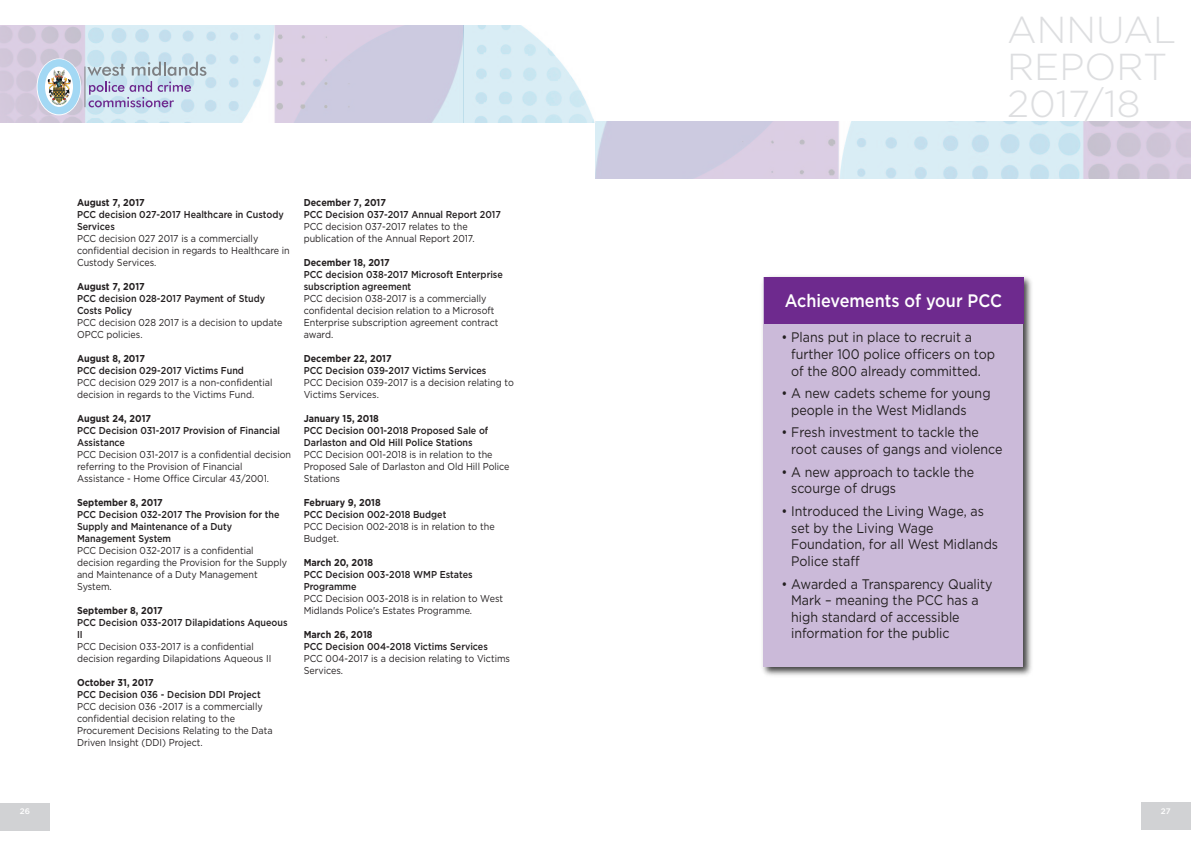
<style>
.page{position:relative;width:1191px;height:842px;background:#fff}
.page>*{position:absolute;margin:0;border:0;box-sizing:border-box;transform-origin:0 0}
.t1{font:300 37.5px/36.9px "Gotham";color:#dddee0}
.t2{font:500 18px "Gotham";color:#fff;scale:.9 1}
.t3{font:13.9px/16.6px "Gotham";color:#231f20;scale:.9 1}
.t4{font:10px/12px "Gotham";color:#231f20;scale:.9 1}
.t5{font:500 10px/12px "Gotham";color:#231f20;scale:.9 1}
.t6{font:700 10px "Gotham";color:#231f20;scale:.9 1}
.t7{font:500 8px "Gotham";color:#fff}
</style>
<div class="page">
<img style="left:762px;top:276px;width:270px;height:400px">
<div style="left:763px;top:277px;width:259px;height:390px;background:#cbbad9"></div>
<img style="left:595px;top:122px;width:596px;height:57px">
<div style="left:1141px;top:802px;width:50px;height:27px;background:#d1d2d4"></div>
<div style="left:0;top:803px;width:50px;height:27px;background:#d1d2d4"></div>
<img style="left:0;top:26px;width:595px;height:96px">
<svg style="left:37px;top:58px;width:44px;height:57px"></svg>
<svg style="left:41px;top:63px;width:36px;height:48px"></svg>
<div style="left:38px;top:59px;width:42px;height:55px;border:7px solid #a3d8f4;border-radius:50%"></div>
<img style="left:50px;top:71px;width:19px;height:32px">
<svg style="left:87px;top:62px;width:119px;height:45px"></svg>
<hr style="left:84px;top:67px;width:1px;height:40px;background:#7e8083">
<div style="left:763px;top:277px;width:260px;height:46px;background:#6e2a8e"></div>
<p class="t6" style="left:77px;top:196px;width:77px">August 7, 2017</p>
<p class="t5" style="left:77px;top:208px;width:231px">PCC decision 027-2017 Healthcare in Custody<br>Services</p>
<p class="t4" style="left:77px;top:232px;width:238px">PCC decision 027 2017 is a commercially confidential decision in regards to Healthcare in<br>Custody Services.</p>
<p class="t6" style="left:77px;top:280px;width:77px">August 7, 2017</p>
<p class="t5" style="left:77px;top:292px;width:210px">PCC decision 028-2017 Payment of Study<br>Costs Policy</p>
<p class="t4" style="left:77px;top:316px;width:230px">PCC decision 028 2017 is a decision to update<br>OPCC policies.</p>
<p class="t6" style="left:77px;top:352px;width:77px">August 8, 2017</p>
<p class="t5" style="left:77px;top:364px;width:187px">PCC decision 029-2017 Victims Fund</p>
<p class="t4" style="left:77px;top:376px;width:219px">PCC decision 029 2017 is a non-confidential decision in regards to the Victims Fund.</p>
<p class="t6" style="left:77px;top:412px;width:84px">August 24, 2017</p>
<p class="t5" style="left:77px;top:424px;width:227px">PCC Decision 031-2017 Provision of Financial<br>Assistance</p>
<p class="t4" style="left:77px;top:448px;width:239px">PCC Decision 031-2017 is a confidential decision referring to the Provision of Financial<br>Assistance - Home Office Circular 43/2001.</p>
<p class="t6" style="left:77px;top:496px;width:97px">September 8, 2017</p>
<p class="t5" style="left:77px;top:508px;width:226px">PCC Decision 032-2017 The Provision for the<br>Supply and Maintenance of a Duty<br>Management System</p>
<p class="t4" style="left:77px;top:544px;width:235px">PCC Decision 032-2017 is a confidential decision regarding the Provision for the Supply and Maintenance of a Duty Management System.</p>
<p class="t6" style="left:77px;top:604px;width:97px">September 8, 2017</p>
<p class="t5" style="left:77px;top:616px;width:235px">PCC Decision 033-2017 Dilapidations Aqueous<br>II</p>
<p class="t4" style="left:77px;top:640px;width:217px">PCC Decision 033-2017 is a confidential decision regarding Dilapidations Aqueous II</p>
<p class="t6" style="left:77px;top:676px;width:87px">October 31, 2017</p>
<p class="t5" style="left:77px;top:688px;width:206px">PCC Decision 036 - Decision DDI Project</p>
<p class="t4" style="left:77px;top:700px;width:219px">PCC decision 036 -2017 is a commercially confidential decision relating to the Procurement Decisions Relating to the Data Driven Insight (DDI) Project.</p>
<p class="t6" style="left:304px;top:196px;width:93px">December 7, 2017</p>
<p class="t5" style="left:304px;top:208px;width:220px">PCC Decision 037-2017 Annual Report 2017</p>
<p class="t4" style="left:304px;top:220px;width:191px">PCC decision 037-2017 relates to the publication of the Annual Report 2017.</p>
<p class="t6" style="left:304px;top:256px;width:97px">December 18, 2017</p>
<p class="t5" style="left:304px;top:268px;width:223px">PCC decision 038-2017 Microsoft Enterprise subscription agreement</p>
<p class="t4" style="left:304px;top:292px;width:218px">PCC decision 038-2017 is a commercially confidental decision relation to a Microsoft Enterprise subscription agreement contract award.</p>
<p class="t6" style="left:304px;top:352px;width:99px">December 22, 2017</p>
<p class="t5" style="left:304px;top:364px;width:204px">PCC Decision 039-2017 Victims Services</p>
<p class="t4" style="left:304px;top:376px;width:235px">PCC Decision 039-2017 is a decision relating to<br>Victims Services.</p>
<p class="t6" style="left:304px;top:412px;width:85px">January 15, 2018</p>
<p class="t5" style="left:304px;top:424px;width:207px">PCC Decision 001-2018 Proposed Sale of<br>Darlaston and Old Hill Police Stations</p>
<p class="t4" style="left:304px;top:448px;width:230px">PCC Decision 001-2018 is in relation to the<br>Proposed Sale of Darlaston and Old Hill Police<br>Stations</p>
<p class="t6" style="left:304px;top:496px;width:87px">February 9, 2018</p>
<p class="t5" style="left:304px;top:508px;width:160px">PCC Decision 002-2018 Budget</p>
<p class="t4" style="left:304px;top:520px;width:214px">PCC Decision 002-2018 is in relation to the<br>Budget.</p>
<p class="t6" style="left:304px;top:556px;width:79px">March 20, 2018</p>
<p class="t5" style="left:304px;top:568px;width:189px">PCC Decision 003-2018 WMP Estates<br>Programme</p>
<p class="t4" style="left:304px;top:592px;width:223px">PCC Decision 003-2018 is in relation to West<br>Midlands Police's Estates Programme.</p>
<p class="t6" style="left:304px;top:628px;width:78px">March 26, 2018</p>
<p class="t5" style="left:304px;top:640px;width:206px">PCC Decision 004-2018 Victims Services</p>
<p class="t4" style="left:304px;top:652px;width:231px">PCC 004-2017 is a decision relating to Victims<br>Services.</p>
<h1 class="t1" style="left:1007px;top:11px;width:171px">ANNUAL<br>REPORT<br>2017/18</h1>
<h2 class="t2" style="left:785px;top:290px;width:243px">Achievements of your PCC</h2>
<h3 class="t3" style="left:791px;top:329px;width:228px;text-indent:-10px">• Plans put in place to recruit a further 100 police officers on top of the 800 already committed.</h3>
<h3 class="t3" style="left:791px;top:385px;width:223px;text-indent:-10px">• A new cadets scheme for young people in the West Midlands</h3>
<h3 class="t3" style="left:791px;top:424px;width:236px;text-indent:-10px">• Fresh investment to tackle the root causes of gangs and violence</h3>
<h3 class="t3" style="left:791px;top:463px;width:205px;text-indent:-10px">• A new approach to tackle the scourge of drugs</h3>
<h3 class="t3" style="left:791px;top:502px;width:231px;text-indent:-10px">• Introduced the Living Wage, as set by the Living Wage<br>Foundation, for all West Midlands<br>Police staff</h3>
<h3 class="t3" style="left:791px;top:575px;width:225px;text-indent:-10px">• Awarded a Transparency Quality<br>Mark – meaning the PCC has a high standard of accessible information for the public</h3>
<p class="t7" style="left:20px;top:806px;width:12px">26</p>
<p class="t7" style="left:1160px;top:806px;width:11px">27</p>
</div>
